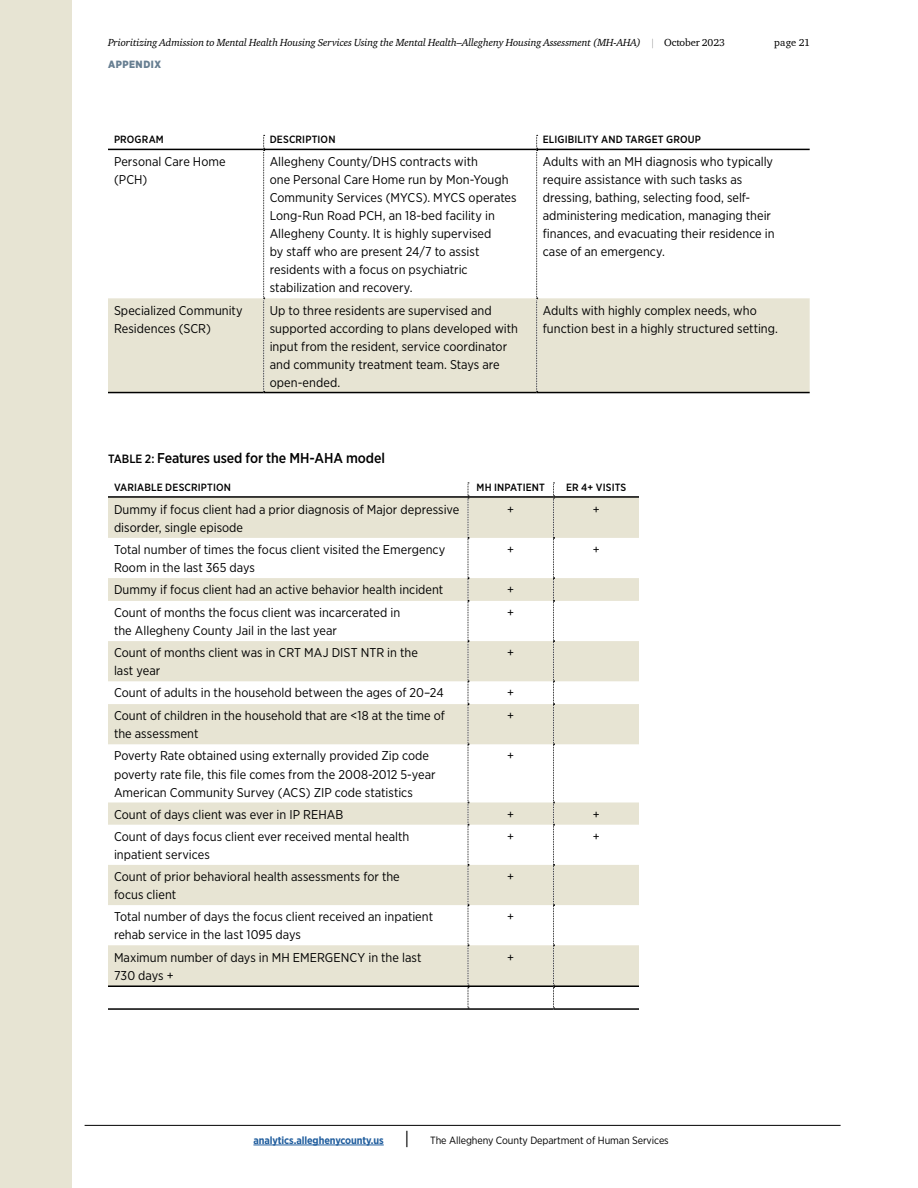
<style>
.page{position:relative;width:918px;height:1188px;background:#fff}
.page>*{position:absolute;margin:0;border:0;box-sizing:border-box;transform-origin:0 0}
.t1{font:500 14.25px "Gotham Narrow";letter-spacing:-.01em;color:#000}
.t2{font:12.75px/18px "Gotham Narrow";color:#000}
.t3{font:italic 10.5px "Charter ITC";letter-spacing:-.01em;color:#000}
.t4{font:500 10.5px "Gotham Narrow";letter-spacing:.015em;color:#000}
.t5{font:10.5px "Gotham Narrow";letter-spacing:-.01em;color:#000}
.t6{font:700 10.5px "Gotham Narrow";letter-spacing:-.01em;color:#215e9e}
.t7{font:900 10.5px "Gotham Narrow";letter-spacing:.05em;color:#667e91}
.t8{font:10.5px "Charter ITC";letter-spacing:.01em;color:#000}
.s1{font-family:"Gotham Narrow";font-weight:100;font-style:normal}
.s2{font-style:normal}
.s3{font-size:12px}
.s4{font-weight:400;font-size:18px;color:#000}
</style>
<div class="page">
<div style="left:0;top:0;width:72px;height:1188px;background:#e7e4d3"></div>
<hr style="left:85px;top:1125px;width:756px;height:1px;background:#000">
<hr style="left:253px;top:1145px;width:131px;height:1px;background:#215e9e">
<div style="left:108px;top:298px;width:702px;height:94px;background:#e7e4d3"></div>
<svg style="left:263px;top:135px;width:2px;height:257px"></svg>
<svg style="left:536px;top:135px;width:2px;height:257px"></svg>
<hr style="left:108px;top:149px;width:156px;height:1px;background:#000">
<hr style="left:264px;top:149px;width:273px;height:1px;background:#000">
<hr style="left:537px;top:149px;width:273px;height:1px;background:#000">
<hr style="left:108px;top:392px;width:156px;height:1px;background:#000">
<hr style="left:264px;top:392px;width:273px;height:1px;background:#000">
<hr style="left:537px;top:392px;width:273px;height:1px;background:#000">
<svg style="left:108px;top:498px;width:531px;height:487px"></svg>
<svg style="left:468px;top:483px;width:1px;height:525px"></svg>
<svg style="left:553px;top:483px;width:2px;height:525px"></svg>
<hr style="left:108px;top:496px;width:360px;height:2px;background:#000">
<hr style="left:468px;top:496px;width:86px;height:2px;background:#000">
<hr style="left:554px;top:496px;width:85px;height:2px;background:#000">
<hr style="left:108px;top:985px;width:360px;height:2px;background:#000">
<hr style="left:468px;top:985px;width:86px;height:2px;background:#000">
<hr style="left:554px;top:985px;width:85px;height:2px;background:#000">
<hr style="left:108px;top:1008px;width:360px;height:2px;background:#000">
<hr style="left:468px;top:1008px;width:86px;height:2px;background:#000">
<hr style="left:554px;top:1008px;width:85px;height:2px;background:#000">
<p class="t3" style="left:108px;top:36px;width:618px">Prioritizing Admission to Mental Health Housing Services Using the Mental Health–Allegheny Housing Assessment (MH-AHA) <span class="s1">|</span> <span class="s2">October 2023</span></p>
<p class="t8" style="left:774px;top:36px;width:37px">page 21</p>
<p class="t7" style="left:108px;top:58px;width:55px">APPENDIX</p>
<p class="t4" style="left:114px;top:133px;width:51px">PROGRAM</p>
<p class="t4" style="left:270px;top:133px;width:67px">DESCRIPTION</p>
<p class="t4" style="left:543px;top:133px;width:160px">ELIGIBILITY AND TARGET GROUP</p>
<p class="t2" style="left:114px;top:153px;width:113px">Personal Care Home (PCH)</p>
<p class="t2" style="left:270px;top:153px;width:249px">Allegheny County/DHS contracts with<br>one Personal Care Home run by Mon-Yough Community Services (MYCS). MYCS operates Long-Run Road PCH, an 18-bed facility in Allegheny County. It is highly supervised<br>by staff who are present 24/7 to assist residents with a focus on psychiatric stabilization and recovery.</p>
<p class="t2" style="left:543px;top:153px;width:233px">Adults with an MH diagnosis who typically require assistance with such tasks as dressing, bathing, selecting food, self&shy;administering medication, managing their finances, and evacuating their residence in case of an emergency.</p>
<p class="t2" style="left:114px;top:301px;width:130px">Specialized Community<br>Residences (SCR)</p>
<p class="t2" style="left:270px;top:301px;width:250px">Up to three residents are supervised and supported according to plans developed with input from the resident, service coordinator and community treatment team. Stays are open-ended.</p>
<p class="t2" style="left:543px;top:301px;width:237px">Adults with highly complex needs, who function best in a highly structured setting.</p>
<p class="t1" style="left:108px;top:449px;width:278px"><span class="s3">TABLE 2:</span> Features used for the MH-AHA model</p>
<p class="t4" style="left:114px;top:481px;width:119px">VARIABLE DESCRIPTION</p>
<p class="t4" style="left:477px;top:481px;width:70px">MH INPATIENT</p>
<p class="t4" style="left:566px;top:481px;width:62px">ER 4+ VISITS</p>
<p class="t2" style="left:114px;top:500px;width:347px">Dummy if focus client had a prior diagnosis of Major depressive disorder, single episode</p>
<p class="t2" style="left:507px;top:500px;width:8px">+</p>
<p class="t2" style="left:593px;top:500px;width:8px">+</p>
<p class="t2" style="left:114px;top:540px;width:333px">Total number of times the focus client visited the Emergency<br>Room in the last 365 days</p>
<p class="t2" style="left:507px;top:540px;width:8px">+</p>
<p class="t2" style="left:593px;top:540px;width:8px">+</p>
<p class="t2" style="left:114px;top:581px;width:331px">Dummy if focus client had an active behavior health incident</p>
<p class="t2" style="left:507px;top:581px;width:8px">+</p>
<p class="t2" style="left:114px;top:603px;width:288px">Count of months the focus client was incarcerated in the Allegheny County Jail in the last year</p>
<p class="t2" style="left:507px;top:603px;width:8px">+</p>
<p class="t2" style="left:114px;top:644px;width:305px">Count of months client was in CRT MAJ DIST NTR in the last year</p>
<p class="t2" style="left:507px;top:644px;width:8px">+</p>
<p class="t2" style="left:114px;top:684px;width:331px">Count of adults in the household between the ages of 20–24</p>
<p class="t2" style="left:507px;top:684px;width:8px">+</p>
<p class="t2" style="left:114px;top:707px;width:332px">Count of children in the household that are &lt;18 at the time of the assessment</p>
<p class="t2" style="left:507px;top:707px;width:8px">+</p>
<p class="t2" style="left:114px;top:747px;width:323px">Poverty Rate obtained using externally provided Zip code poverty rate file, this file comes from the 2008-2012 5-year<br>American Community Survey (ACS) ZIP code statistics</p>
<p class="t2" style="left:507px;top:747px;width:8px">+</p>
<p class="t2" style="left:114px;top:805px;width:231px">Count of days client was ever in IP REHAB</p>
<p class="t2" style="left:507px;top:805px;width:8px">+</p>
<p class="t2" style="left:593px;top:805px;width:8px">+</p>
<p class="t2" style="left:114px;top:827px;width:297px">Count of days focus client ever received mental health inpatient services</p>
<p class="t2" style="left:507px;top:827px;width:8px">+</p>
<p class="t2" style="left:593px;top:827px;width:8px">+</p>
<p class="t2" style="left:114px;top:867px;width:287px">Count of prior behavioral health assessments for the focus client</p>
<p class="t2" style="left:507px;top:867px;width:8px">+</p>
<p class="t2" style="left:114px;top:908px;width:321px">Total number of days the focus client received an inpatient rehab service in the last 1095 days</p>
<p class="t2" style="left:507px;top:908px;width:8px">+</p>
<p class="t2" style="left:114px;top:948px;width:309px">Maximum number of days in MH EMERGENCY in the last<br>730 days +</p>
<p class="t2" style="left:507px;top:948px;width:8px">+</p>
<p class="t6" style="left:253px;top:1133px;width:158px">analytics.alleghenycounty.us <span class="s4">|</span></p>
<p class="t5" style="left:430px;top:1134px;width:240px">The Allegheny County Department of Human Services</p>
</div>
